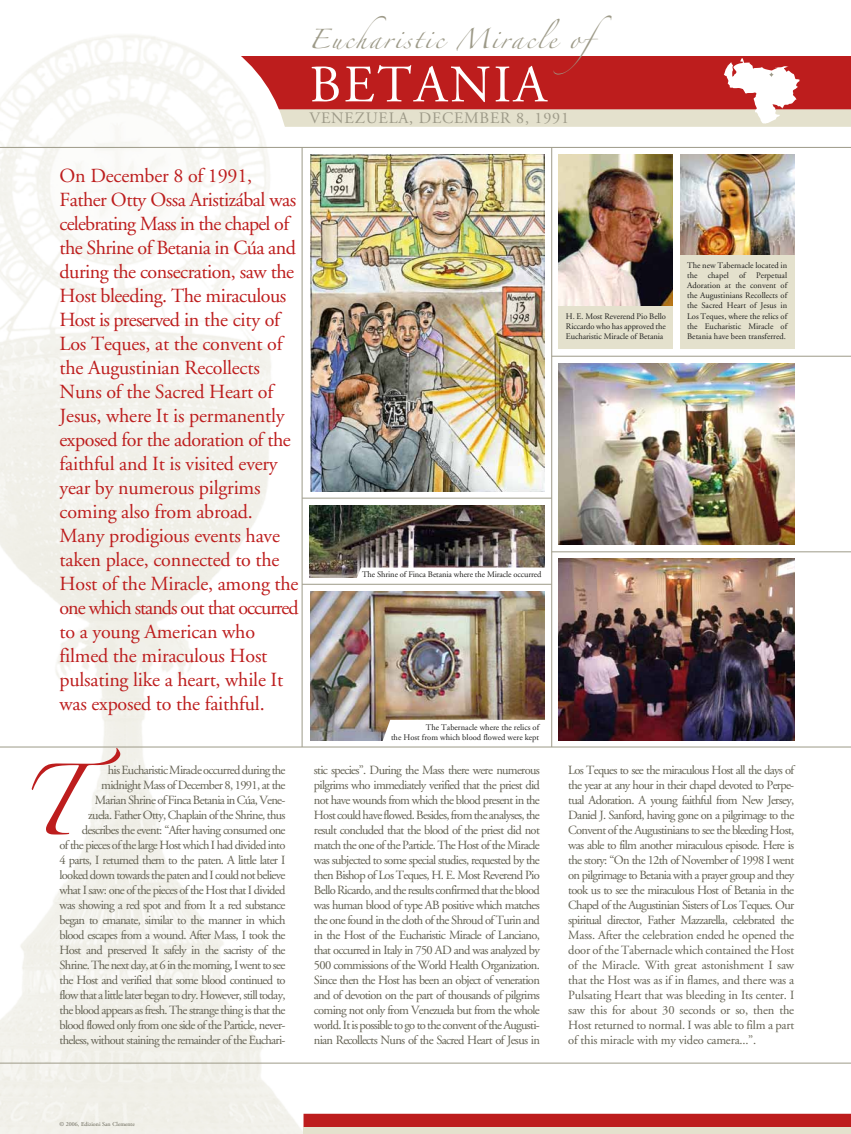
<style>
.page{position:relative;width:851px;height:1134px;background:#fff}
.page>*{position:absolute;margin:0;border:0;box-sizing:border-box;transform-origin:0 0}
.t1{font:63.5px "Zapfino";color:#bd1d1d;scale:.93 1}
.t2{font:52.5px "Adobe Garamond";letter-spacing:.05em;color:#fff}
.t3{font:20px/24px "Adobe Garamond";letter-spacing:-.01em;color:#bd1d1d}
.t4{font:17.5px "Zapfino";letter-spacing:.11em;color:#9d9a88}
.t5{font:16px "Adobe Garamond";letter-spacing:.05em;color:#9d9a88}
.t6{font:12.5px/15px "Adobe Garamond";letter-spacing:-.055em;color:#636152;text-align:justify}
.t7{font:8.5px/10.2px "Adobe Garamond";color:#1d1d1b;text-align:justify}
.t8{font:6px "Adobe Garamond";color:#636152}
</style>
<div class="page">
<div style="left:221px;top:56px;width:629px;height:54px;background:#bd1d1d"></div>
<div style="left:222px;top:109px;width:628px;height:18px;background:#e4e1cd"></div>
<img style="left:0;top:35px;width:326px;height:1099px">
<div style="left:303px;top:1114px;width:547px;height:17px;background:#bd1d1d"></div>
<div style="left:303px;top:1127px;width:547px;height:7px;background:#e4e1cd"></div>
<hr style="left:0;top:747px;width:850px;height:1px;background:#9d9a88">
<hr style="left:0;top:147px;width:850px;height:1px;background:#9d9a88">
<hr style="left:0;top:1063px;width:850px;height:1px;background:#9d9a88">
<hr style="left:302px;top:147px;width:1px;height:600px;background:#9d9a88">
<hr style="left:551px;top:147px;width:1px;height:600px;background:#9d9a88">
<hr style="left:551px;top:552px;width:299px;height:1px;background:#9d9a88">
<hr style="left:551px;top:356px;width:299px;height:1px;background:#9d9a88">
<hr style="left:302px;top:498px;width:249px;height:1px;background:#9d9a88">
<img style="left:310px;top:154px;width:234px;height:337px">
<img style="left:310px;top:591px;width:234px;height:149px">
<img style="left:309px;top:505px;width:235px;height:72px">
<img style="left:558px;top:559px;width:236px;height:181px">
<hr style="left:302px;top:584px;width:249px;height:1px;background:#9d9a88">
<svg style="left:356px;top:567px;width:189px;height:11px"></svg>
<svg style="left:382px;top:720px;width:162px;height:21px"></svg>
<div style="left:558px;top:154px;width:115px;height:195px;background:#e4e1cd"></div>
<svg style="left:723px;top:58px;width:77px;height:66px"></svg>
<div style="left:680px;top:154px;width:114px;height:195px;background:#e4e1cd"></div>
<img style="left:680px;top:154px;width:114px;height:100px">
<img style="left:558px;top:154px;width:115px;height:151px">
<img style="left:558px;top:363px;width:236px;height:182px">
<h3 class="t4" style="left:308px;top:32px;width:333px">Eucharistic Miracle of</h3>
<h2 class="t2" style="left:309px;top:57px;width:239px">BETANIA</h2>
<p class="t5" style="left:309px;top:110px;width:261px">VENEZUELA, DECEMBER 8, 1991</p>
<p class="t3" style="left:60px;top:164px;width:240px">On December 8 of 1991,<br>Father Otty Ossa Aristizábal was celebrating Mass in the chapel of the Shrine of Betania in Cúa and during the consecration, saw the<br>Host bleeding. The miraculous<br>Host is preserved in the city of<br>Los Teques, at the convent of the Augustinian Recollects<br>Nuns of the Sacred Heart of<br>Jesus, where It is permanently exposed for the adoration of the faithful and It is visited every year by numerous pilgrims coming also from abroad.<br>Many prodigious events have taken place, connected to the<br>Host of the Miracle, among the one which stands out that occurred to a young American who filmed the miraculous Host pulsating like a heart, while It was exposed to the faithful.</p>
<p class="t7" style="left:566px;top:311px;width:101px">H. E. Most Reverend Pio Bello Riccardo who has approved the Eucharistic Miracle of Betania</p>
<p class="t7" style="left:362px;top:570px;width:181px">The Shrine of Finca Betania where the Miracle occurred</p>
<p class="t7" style="left:391px;top:722px;width:150px;text-align:right">The Tabernacle where the relics of<br>the Host from which blood flowed were kept</p>
<p class="t7" style="left:687px;top:260px;width:101px">The new Tabernacle located in the chapel of Perpetual Adoration at the convent of the Augustinians Recollects of the Sacred Heart of Jesus in Los Teques, where the relics of the Eucharistic Miracle of Betania have been transferred.</p>
<h1 class="t1" style="left:19px;top:774px;width:110px">T</h1>
<p class="t6" style="left:60px;top:763px;width:227px;text-align:right">his Eucharistic Miracle occurred during the<br>midnight Mass of December 8, 1991, at the<br>Marian Shrine of Finca Betania in Cúa, Vene-<br>zuela. Father Otty, Chaplain of the Shrine, thus describes the event: “After having consumed one<br>of the pieces of the large Host which I had divided into 4 parts, I returned them to the paten. A little later I looked down towards the paten and I could not believe what I saw: one of the pieces of the Host that I divided was showing a red spot and from It a red substance began to emanate, similar to the manner in which blood escapes from a wound. After Mass, I took the Host and preserved It safely in the sacristy of the Shrine. The next day, at 6 in the morning, I went to see the Host and verified that some blood continued to flow that a little later began to dry. However, still today, the blood appears as fresh. The strange thing is that the blood flowed only from one side of the Particle, never&shy;theless, without staining the remainder of the Euchari-</p>
<p class="t6" style="left:314px;top:763px;width:227px">stic species”. During the Mass there were numerous pilgrims who immediately verified that the priest did not have wounds from which the blood present in the Host could have flowed. Besides, from the analyses, the result concluded that the blood of the priest did not match the one of the Particle. The Host of the Miracle was subjected to some special studies, requested by the then Bishop of Los Teques, H. E. Most Reverend Pio Bello Ricardo, and the results confirmed that the blood was human blood of type AB positive which matches the one found in the cloth of the Shroud of Turin and in the Host of the Eucharistic Miracle of Lanciano, that occurred in Italy in 750 AD and was analyzed by 500 commissions of the World Health Organization.<br>Since then the Host has been an object of veneration and of devotion on the part of thousands of pilgrims coming not only from Venezuela but from the whole world. It is possible to go to the convent of the Augusti&shy;nian Recollects Nuns of the Sacred Heart of Jesus in</p>
<p class="t6" style="left:568px;top:763px;width:227px">Los Teques to see the miraculous Host all the days of the year at any hour in their chapel devoted to Perpe&shy;tual Adoration. A young faithful from New Jersey, Daniel J. Sanford, having gone on a pilgrimage to the Convent of the Augustinians to see the bleeding Host, was able to film another miraculous episode. Here is the story: “On the 12th of November of 1998 I went on pilgrimage to Betania with a prayer group and they took us to see the miraculous Host of Betania in the Chapel of the Augustinian Sisters of Los Teques. Our spiritual director, Father Mazzarella, celebrated the Mass. After the celebration ended he opened the door of the Tabernacle which contained the Host of the Miracle. With great astonishment I saw that the Host was as if in flames, and there was a Pulsating Heart that was bleeding in Its center. I saw this for about 30 seconds or so, then the Host returned to normal. I was able to film a part of this miracle with my video camera...”.</p>
<p class="t8" style="left:60px;top:1120px;width:77px">© 2006, Edizioni San Clemente</p>
</div>
